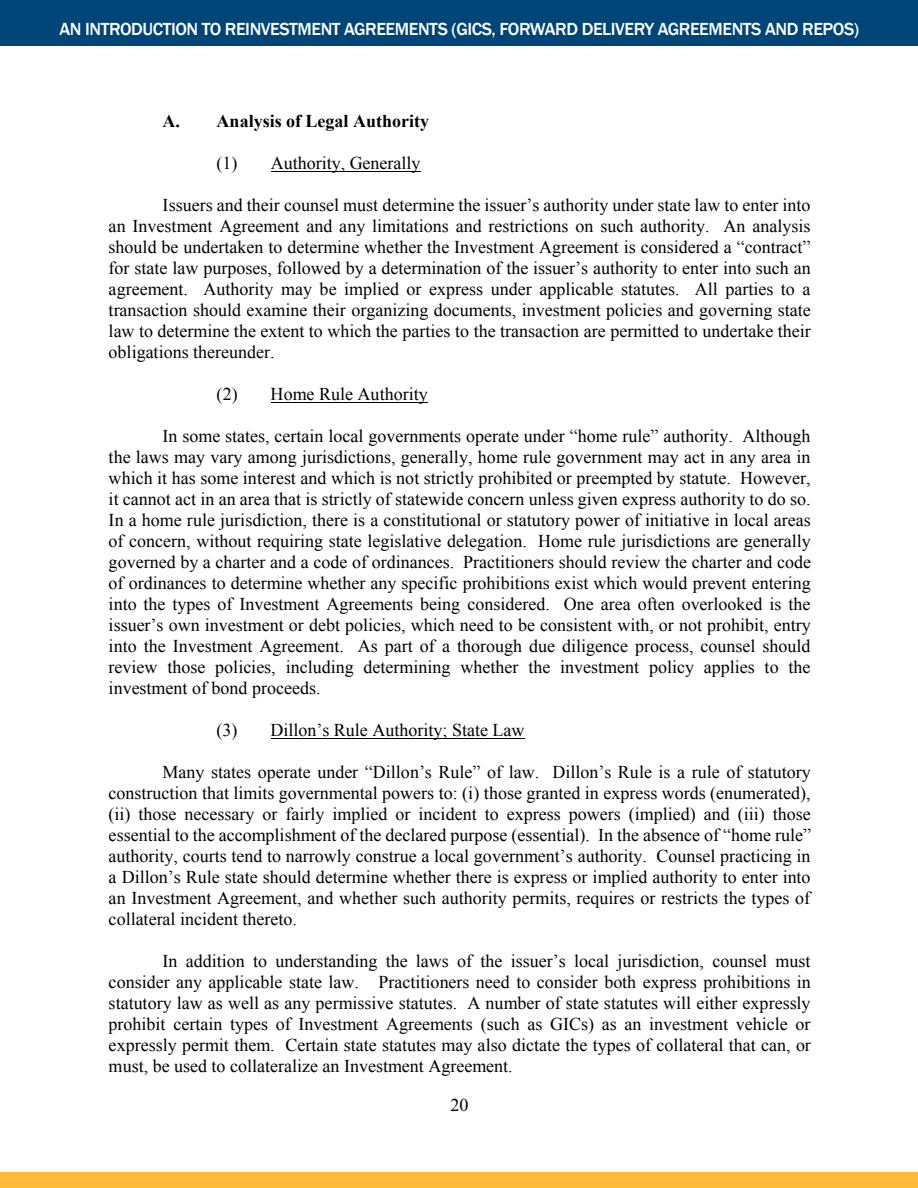
<style>
.page{position:relative;width:918px;height:1188px;background:#fff}
.page>*{position:absolute;margin:0;border:0;box-sizing:border-box;transform-origin:0 0}
.t1{font:18px/21px "Times New Roman";color:#000;text-align:justify}
.t2{font:500 18px "Franklin Gothic";letter-spacing:-.025em;color:#fff}
.t3{font:700 18px "Times New Roman";color:#000}
</style>
<div class="page">
<div style="left:0;top:0;width:918px;height:45px;background:#004577"></div>
<div style="left:0;top:1173px;width:918px;height:15px;background:#fdbb39"></div>
<hr style="left:271px;top:171px;width:150px;height:1px;background:#000">
<hr style="left:271px;top:402px;width:157px;height:1px;background:#000">
<hr style="left:271px;top:738px;width:254px;height:1px;background:#000">
<p class="t2" style="left:60px;top:18px;width:801px">AN INTRODUCTION TO REINVESTMENT AGREEMENTS (GICS, FORWARD DELIVERY AGREEMENTS AND REPOS)</p>
<p class="t3" style="left:163px;top:109px;width:268px">A. Analysis of Legal Authority</p>
<p class="t1" style="left:217px;top:152px;width:205px">(1) Authority, Generally</p>
<p class="t1" style="left:109px;top:194px;width:704px;text-indent:54px">Issuers and their counsel must determine the issuer’s authority under state law to enter into an Investment Agreement and any limitations and restrictions on such authority. An analysis should be undertaken to determine whether the Investment Agreement is considered a “contract” for state law purposes, followed by a determination of the issuer’s authority to enter into such an agreement. Authority may be implied or express under applicable statutes. All parties to a transaction should examine their organizing documents, investment policies and governing state law to determine the extent to which the parties to the transaction are permitted to undertake their obligations thereunder.</p>
<p class="t1" style="left:217px;top:383px;width:213px">(2) Home Rule Authority</p>
<p class="t1" style="left:109px;top:425px;width:704px;text-indent:54px">In some states, certain local governments operate under “home rule” authority. Although the laws may vary among jurisdictions, generally, home rule government may act in any area in which it has some interest and which is not strictly prohibited or preempted by statute. However, it cannot act in an area that is strictly of statewide concern unless given express authority to do so.<br>In a home rule jurisdiction, there is a constitutional or statutory power of initiative in local areas of concern, without requiring state legislative delegation. Home rule jurisdictions are generally governed by a charter and a code of ordinances. Practitioners should review the charter and code of ordinances to determine whether any specific prohibitions exist which would prevent entering into the types of Investment Agreements being considered. One area often overlooked is the issuer’s own investment or debt policies, which need to be consistent with, or not prohibit, entry into the Investment Agreement. As part of a thorough due diligence process, counsel should review those policies, including determining whether the investment policy applies to the investment of bond proceeds.</p>
<p class="t1" style="left:217px;top:719px;width:309px">(3) Dillon’s Rule Authority; State Law</p>
<p class="t1" style="left:109px;top:761px;width:704px;text-indent:54px">Many states operate under “Dillon’s Rule” of law. Dillon’s Rule is a rule of statutory construction that limits governmental powers to: (i) those granted in express words (enumerated), (ii) those necessary or fairly implied or incident to express powers (implied) and (iii) those essential to the accomplishment of the declared purpose (essential). In the absence of “home rule” authority, courts tend to narrowly construe a local government’s authority. Counsel practicing in a Dillon’s Rule state should determine whether there is express or implied authority to enter into an Investment Agreement, and whether such authority permits, requires or restricts the types of collateral incident thereto.</p>
<p class="t1" style="left:109px;top:950px;width:704px;text-indent:54px">In addition to understanding the laws of the issuer’s local jurisdiction, counsel must consider any applicable state law. Practitioners need to consider both express prohibitions in statutory law as well as any permissive statutes. A number of state statutes will either expressly prohibit certain types of Investment Agreements (such as GICs) as an investment vehicle or expressly permit them. Certain state statutes may also dictate the types of collateral that can, or must, be used to collateralize an Investment Agreement.</p>
<p class="t1" style="left:451px;top:1094px;width:19px">20</p>
</div>
